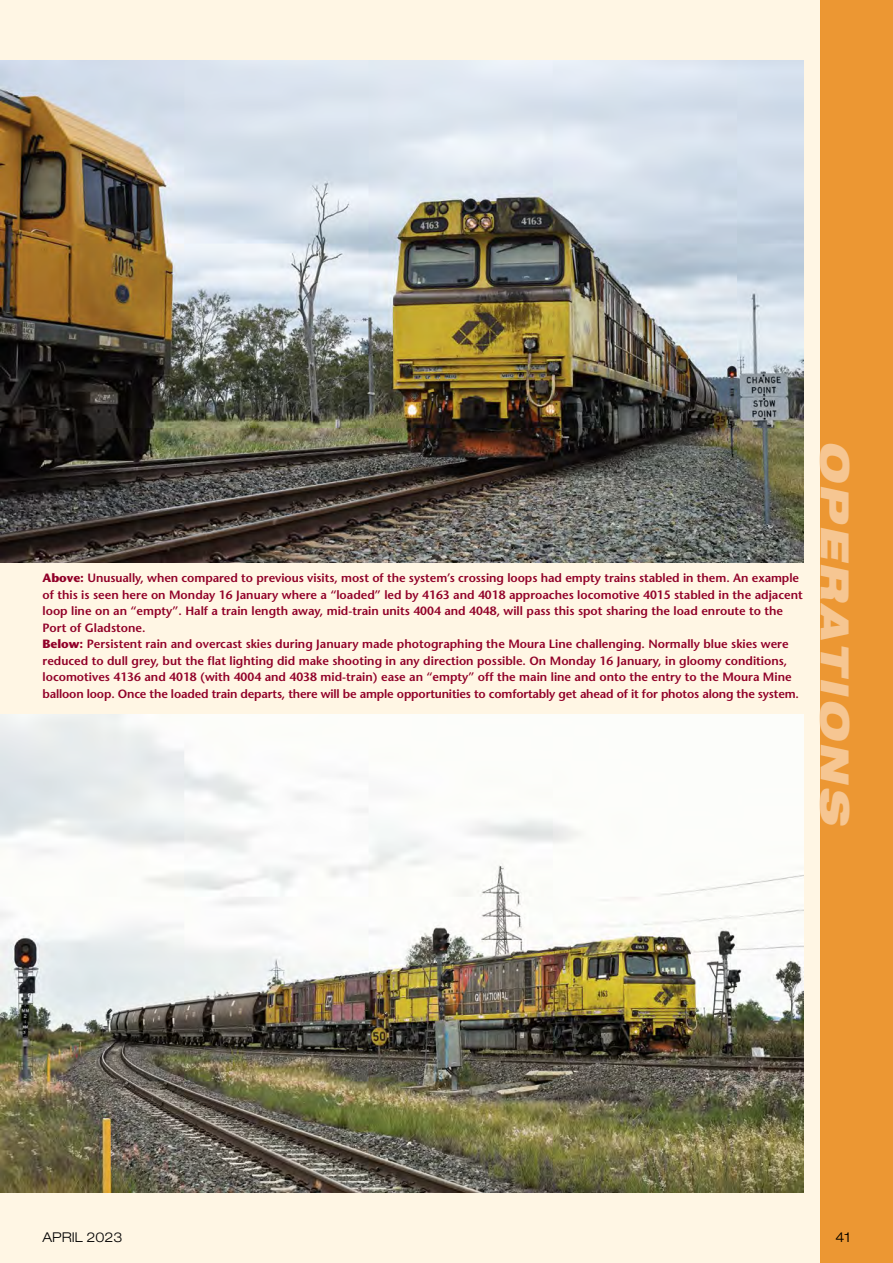
<style>
.page{position:relative;width:893px;height:1263px;background:#fff}
.page>*{position:absolute;margin:0;border:0;box-sizing:border-box;transform-origin:0 0}
.t1{font:italic 900 expanded 39px "Helvetica Neue";color:#f5c086}
.t2{font:300 expanded 13.5px "Helvetica Neue";color:#000}
.t3{font:600 12px/16.5px "Stone Sans";color:#910028}
.s1{font-weight:700}
</style>
<div class="page">
<div style="left:0;top:0;width:821px;height:1263px;background:#fff6e4"></div>
<div style="left:821px;top:0;width:72px;height:1263px;background:#ec9733"></div>
<img style="left:0;top:714px;width:804px;height:478px">
<img style="left:0;top:61px;width:804px;height:502px">
<p class="t3" style="left:43px;top:570px;width:762px"><span class="s1">Above:</span> Unusually, when compared to previous visits, most of the system’s crossing loops had empty trains stabled in them. An example of this is seen here on Monday 16 January where a “loaded” led by 4163 and 4018 approaches locomotive 4015 stabled in the adjacent loop line on an “empty”. Half a train length away, mid-train units 4004 and 4048, will pass this spot sharing the load enroute to the Port of Gladstone.<br><span class="s1">Below:</span> Persistent rain and overcast skies during January made photographing the Moura Line challenging. Normally blue skies were reduced to dull grey, but the flat lighting did make shooting in any direction possible. On Monday 16 January, in gloomy conditions, locomotives 4136 and 4018 (with 4004 and 4038 mid-train) ease an “empty” off the main line and onto the entry to the Moura Mine balloon loop. Once the loaded train departs, there will be ample opportunities to comfortably get ahead of it for photos along the system.</p>
<h1 class="t1" style="left:860px;top:440px;width:388px;rotate:90deg">OPERATIONS</h1>
<p class="t2" style="left:43px;top:1229px;width:82px">APRIL 2023</p>
<p class="t2" style="left:835px;top:1229px;width:17px">41</p>
</div>
